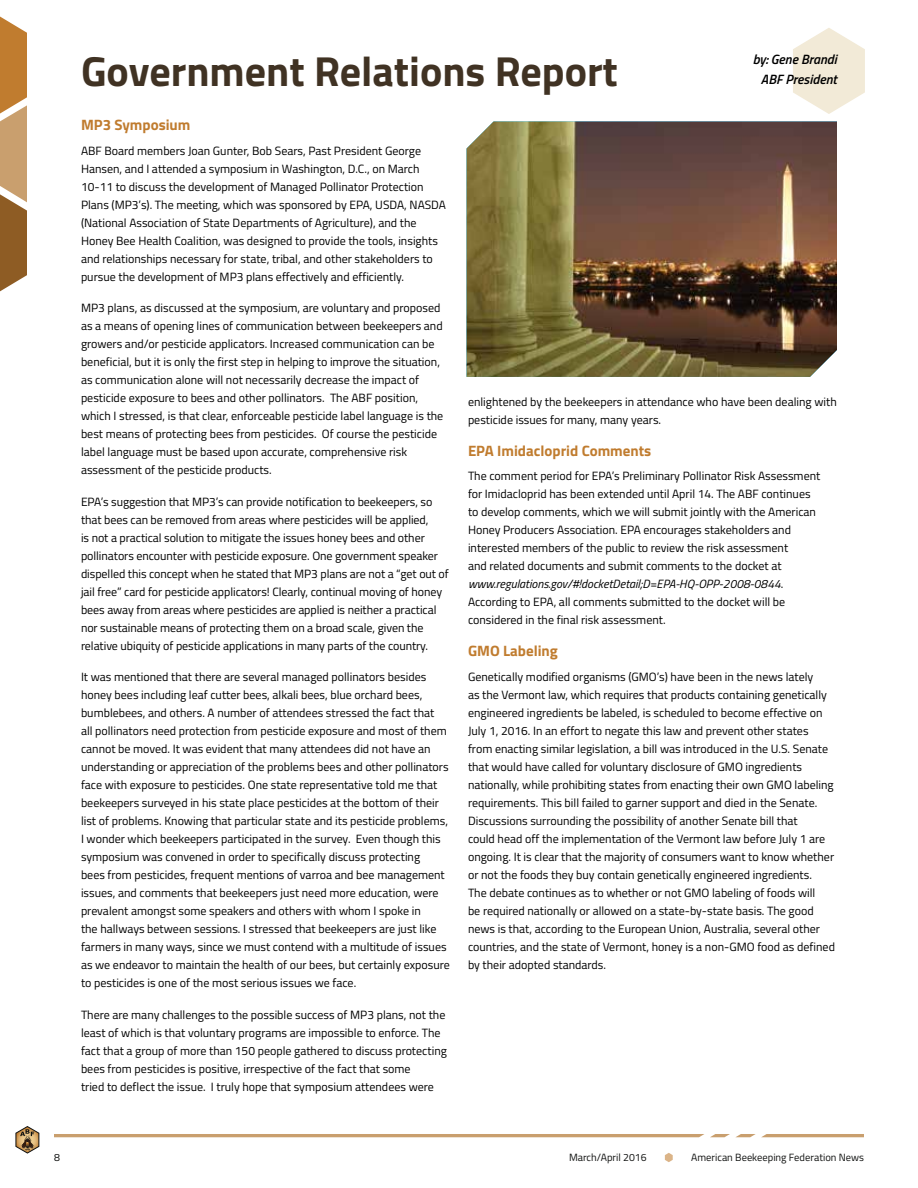
<style>
.page{position:relative;width:918px;height:1188px;background:#fff}
.page>*{position:absolute;margin:0;border:0;box-sizing:border-box;transform-origin:0 0}
.t1{font:700 42px "Titillium";color:#403223}
.t2{font:700 15px "Titillium";color:#c07c2f}
.t3{font:italic 600 13.5px/19.5px "Titillium";color:#000;text-align:right}
.t4{font:12px/18px "Titillium";color:#000}
.t5{font:10.5px "Titillium";color:#101110}
.s1{font-style:italic}
</style>
<div class="page">
<svg style="left:0;top:16px;width:27px;height:276px;background:#bb8c57"></svg>
<svg style="left:793px;top:28px;width:72px;height:86px"></svg>
<svg style="left:16px;top:1126px;width:23px;height:27px"></svg>
<svg style="left:665px;top:1153px;width:8px;height:9px"></svg>
<hr style="left:54px;top:1134px;width:810px;height:3px;background:#c99f6e">
<img style="left:467px;top:122px;width:370px;height:255px">
<h1 class="t1" style="left:81px;top:39px;width:538px">Government Relations Report</h1>
<p class="t3" style="left:753px;top:49px;width:86px">by: Gene Brandi<br>ABF President</p>
<p class="t2" style="left:81px;top:113px;width:111px">MP3 Symposium</p>
<p class="t4" style="left:81px;top:141px;width:366px">ABF Board members Joan Gunter, Bob Sears, Past President George Hansen, and I attended a symposium in Washington, D.C., on March 10-11 to discuss the development of Managed Pollinator Protection Plans (MP3’s). The meeting, which was sponsored by EPA, USDA, NASDA (National Association of State Departments of Agriculture), and the Honey Bee Health Coalition, was designed to provide the tools, insights and relationships necessary for state, tribal, and other stakeholders to pursue the development of MP3 plans effectively and efficiently.</p>
<p class="t4" style="left:81px;top:299px;width:364px">MP3 plans, as discussed at the symposium, are voluntary and proposed as a means of opening lines of communication between beekeepers and growers and/or pesticide applicators. Increased communication can be beneficial, but it is only the first step in helping to improve the situation, as communication alone will not necessarily decrease the impact of pesticide exposure to bees and other pollinators. The ABF position, which I stressed, is that clear, enforceable pesticide label language is the best means of protecting bees from pesticides. Of course the pesticide label language must be based upon accurate, comprehensive risk assessment of the pesticide products.</p>
<p class="t4" style="left:81px;top:492px;width:369px">EPA’s suggestion that MP3’s can provide notification to beekeepers, so that bees can be removed from areas where pesticides will be applied,<br>is not a practical solution to mitigate the issues honey bees and other pollinators encounter with pesticide exposure. One government speaker dispelled this concept when he stated that MP3 plans are not a “get out of jail free” card for pesticide applicators! Clearly, continual moving of honey bees away from areas where pesticides are applied is neither a practical nor sustainable means of protecting them on a broad scale, given the relative ubiquity of pesticide applications in many parts of the country.</p>
<p class="t4" style="left:81px;top:668px;width:370px">It was mentioned that there are several managed pollinators besides honey bees including leaf cutter bees, alkali bees, blue orchard bees, bumblebees, and others. A number of attendees stressed the fact that<br>all pollinators need protection from pesticide exposure and most of them cannot be moved. It was evident that many attendees did not have an understanding or appreciation of the problems bees and other pollinators face with exposure to pesticides. One state representative told me that beekeepers surveyed in his state place pesticides at the bottom of their list of problems. Knowing that particular state and its pesticide problems, I wonder which beekeepers participated in the survey. Even though this symposium was convened in order to specifically discuss protecting<br>bees from pesticides, frequent mentions of varroa and bee management issues, and comments that beekeepers just need more education, were prevalent amongst some speakers and others with whom I spoke in<br>the hallways between sessions. I stressed that beekeepers are just like farmers in many ways, since we must contend with a multitude of issues as we endeavor to maintain the health of our bees, but certainly exposure to pesticides is one of the most serious issues we face.</p>
<p class="t4" style="left:81px;top:1005px;width:367px">There are many challenges to the possible success of MP3 plans, not the least of which is that voluntary programs are impossible to enforce. The fact that a group of more than 150 people gathered to discuss protecting bees from pesticides is positive, irrespective of the fact that some<br>tried to deflect the issue. I truly hope that symposium attendees were</p>
<p class="t4" style="left:468px;top:392px;width:370px">enlightened by the beekeepers in attendance who have been dealing with pesticide issues for many, many years.</p>
<p class="t2" style="left:468px;top:439px;width:185px">EPA Imidacloprid Comments</p>
<p class="t4" style="left:468px;top:467px;width:354px">The comment period for EPA’s Preliminary Pollinator Risk Assessment for Imidacloprid has been extended until April 14. The ABF continues to develop comments, which we will submit jointly with the American Honey Producers Association. EPA encourages stakeholders and interested members of the public to review the risk assessment<br>and related documents and submit comments to the docket at <span class="s1">www.regulations.gov/#!docketDetail;D=EPA-HQ-OPP-2008-0844</span>.<br>According to EPA, all comments submitted to the docket will be considered in the final risk assessment.</p>
<p class="t2" style="left:468px;top:639px;width:91px">GMO Labeling</p>
<p class="t4" style="left:468px;top:667px;width:369px">Genetically modified organisms (GMO’s) have been in the news lately<br>as the Vermont law, which requires that products containing genetically engineered ingredients be labeled, is scheduled to become effective on July 1, 2016. In an effort to negate this law and prevent other states from enacting similar legislation, a bill was introduced in the U.S. Senate that would have called for voluntary disclosure of GMO ingredients nationally, while prohibiting states from enacting their own GMO labeling requirements. This bill failed to garner support and died in the Senate.<br>Discussions surrounding the possibility of another Senate bill that<br>could head off the implementation of the Vermont law before July 1 are ongoing. It is clear that the majority of consumers want to know whether or not the foods they buy contain genetically engineered ingredients.<br>The debate continues as to whether or not GMO labeling of foods will<br>be required nationally or allowed on a state-by-state basis. The good news is that, according to the European Union, Australia, several other countries, and the state of Vermont, honey is a non-GMO food as defined by their adopted standards.</p>
<p class="t5" style="left:54px;top:1150px;width:7px">8</p>
<p class="t5" style="left:569px;top:1150px;width:79px">March/April 2016</p>
<p class="t5" style="left:691px;top:1150px;width:174px">American Beekeeping Federation News</p>
</div>
